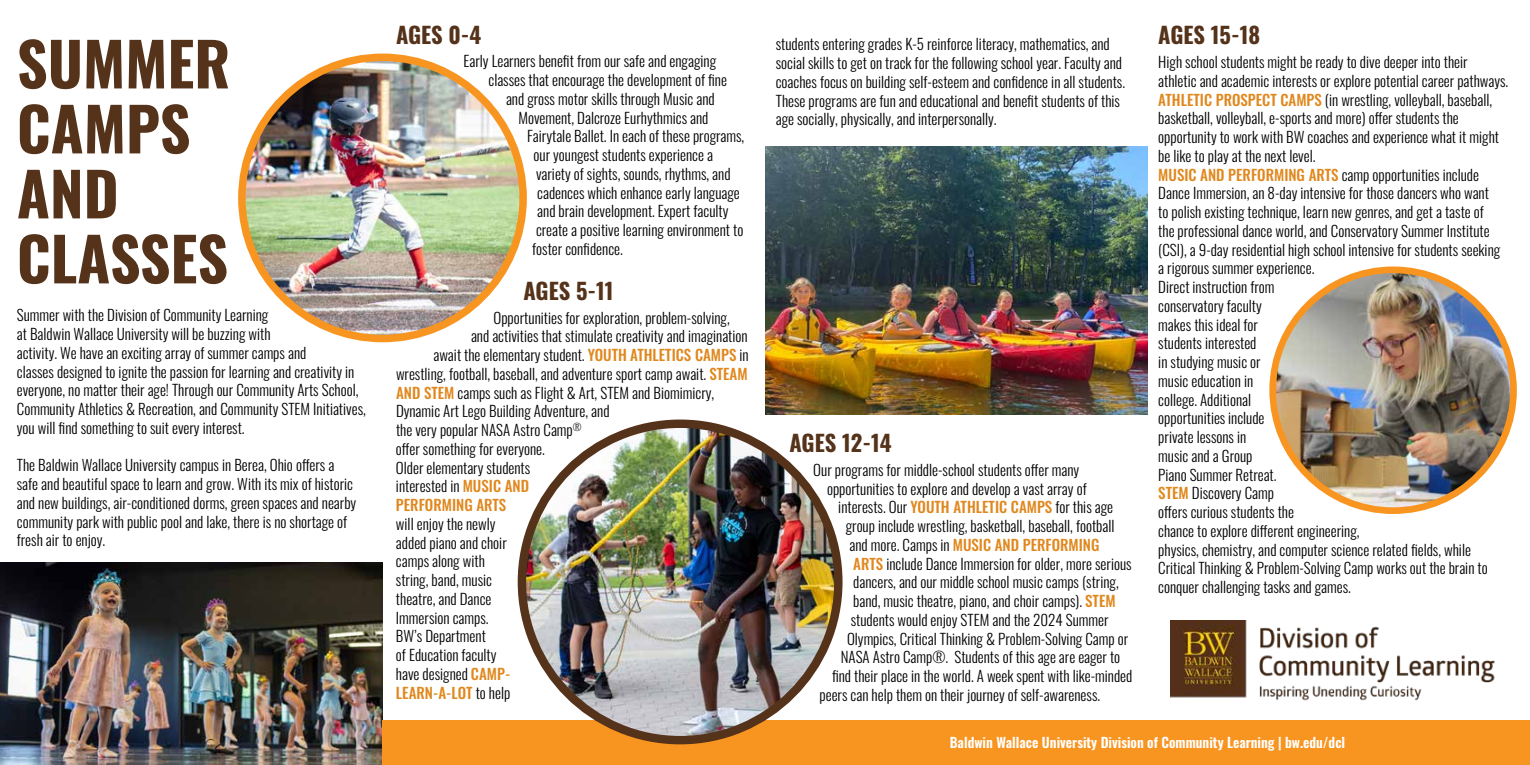
<style>
.page{position:relative;width:1530px;height:765px;background:#fff}
.page>*{position:absolute;margin:0;border:0;box-sizing:border-box;transform-origin:0 0}
.t1{font:700 60px/65px "Oswald";color:#55321a}
.t2{font:700 22.5px "Oswald";color:#55321a}
.t3{font:300 15px/18.8px "Oswald";color:#000}
.t4{font:500 15px "Oswald";color:#e0881e}
.t5{font:600 13.75px "Oswald";color:#fff}
.s1{font-weight:500;color:#e0881e}
.s2{font-weight:300;color:#000}
</style>
<div class="page">
<img style="left:242px;top:57px;width:281px;height:282px;border-radius:141px">
<div style="left:238px;top:54px;width:289px;height:288px;border:8px solid #f89521;border-radius:50%"></div>
<img style="left:0;top:562px;width:382px;height:203px">
<img style="left:765px;top:146px;width:383px;height:268px">
<img style="left:1273px;top:270px;width:241px;height:241px;border-radius:120px">
<div style="left:1269px;top:266px;width:248px;height:248px;border:7px solid #f89521;border-radius:50%"></div>
<img style="left:1170px;top:621px;width:325px;height:80px">
<div style="left:382px;top:720px;width:1148px;height:45px;background:#f89521"></div>
<img style="left:522px;top:424px;width:316px;height:316px;border-radius:158px">
<div style="left:518px;top:420px;width:325px;height:324px;border:8px solid #55321a;border-radius:50%"></div>
<h1 class="t1" style="left:17px;top:35px;width:215px">SUMMER<br>CAMPS<br>AND<br>CLASSES</h1>
<p class="t3" style="left:17px;top:304px;width:350px">Summer with the Division of Community Learning<br>at Baldwin Wallace University will be buzzing with<br>activity. We have an exciting array of summer camps and<br>classes designed to ignite the passion for learning and creativity in everyone, no matter their age! Through our Community Arts School, Community Athletics &amp; Recreation, and Community STEM Initiatives, you will find something to suit every interest.</p>
<p class="t3" style="left:17px;top:454px;width:341px">The Baldwin Wallace University campus in Berea, Ohio offers a safe and beautiful space to learn and grow. With its mix of historic and new buildings, air-conditioned dorms, green spaces and nearby community park with public pool and lake, there is no shortage of fresh air to enjoy.</p>
<h2 class="t2" style="left:396px;top:23px;width:87px">AGES 0-4</h2>
<p class="t3" style="left:463px;top:50px;width:254px">Early Learners benefit from our safe and engaging</p>
<p class="t3" style="left:489px;top:69px;width:240px">classes that encourage the development of fine</p>
<p class="t3" style="left:506px;top:88px;width:210px">and gross motor skills through Music and</p>
<p class="t3" style="left:519px;top:107px;width:192px">Movement, Dalcroze Eurhythmics and</p>
<p class="t3" style="left:527px;top:125px;width:219px">Fairytale Ballet. In each of these programs,</p>
<p class="t3" style="left:534px;top:144px;width:181px">our youngest students experience a</p>
<p class="t3" style="left:536px;top:163px;width:196px">variety of sights, sounds, rhythms, and</p>
<p class="t3" style="left:537px;top:182px;width:204px">cadences which enhance early language</p>
<p class="t3" style="left:537px;top:200px;width:193px">and brain development. Expert faculty</p>
<p class="t3" style="left:536px;top:219px;width:209px">create a positive learning environment to</p>
<p class="t3" style="left:532px;top:238px;width:92px">foster confidence.</p>
<h2 class="t2" style="left:523px;top:279px;width:92px">AGES 5-11</h2>
<p class="t3" style="left:493px;top:307px;width:238px">Opportunities for exploration, problem-solving,</p>
<p class="t3" style="left:471px;top:325px;width:278px">and activities that stimulate creativity and imagination</p>
<p class="t3" style="left:433px;top:344px;width:317px">await the elementary student. <span class="s1">YOUTH ATHLETICS CAMPS</span> in</p>
<p class="t3" style="left:396px;top:363px;width:353px">wrestling, football, baseball, and adventure sport camp await. <span class="s1">STEAM</span></p>
<p class="t3" style="left:396px;top:382px;width:320px"><span class="s1">AND STEM</span> camps such as Flight &amp; Art, STEM and Biomimicry,</p>
<p class="t3" style="left:396px;top:400px;width:215px">Dynamic Art Lego Building Adventure, and</p>
<p class="t3" style="left:396px;top:419px;width:187px">the very popular NASA Astro Camp<sup>®</sup></p>
<p class="t3" style="left:396px;top:438px;width:150px">offer something for everyone.</p>
<p class="t3" style="left:396px;top:457px;width:136px">Older elementary students</p>
<p class="t3" style="left:396px;top:475px;width:135px">interested in <span class="s1">MUSIC AND</span></p>
<p class="t4" style="left:396px;top:497px;width:112px">PERFORMING ARTS</p>
<p class="t3" style="left:396px;top:513px;width:116px">will enjoy the newly added piano and choir camps along with string, band, music theatre, and Dance<br>Immersion camps.<br>BW’s Department<br>of Education faculty have designed <span class="s1">CAMP-<br>LEARN-A-LOT</span> to help</p>
<p class="t3" style="left:776px;top:33px;width:351px">students entering grades K-5 reinforce literacy, mathematics, and social skills to get on track for the following school year. Faculty and coaches focus on building self-esteem and confidence in all students.<br>These programs are fun and educational and benefit students of this age socially, physically, and interpersonally.</p>
<h2 class="t2" style="left:790px;top:431px;width:104px">AGES 12-14</h2>
<p class="t3" style="left:813px;top:459px;width:268px">Our programs for middle-school students offer many</p>
<p class="t3" style="left:827px;top:477px;width:261px">opportunities to explore and develop a vast array of</p>
<p class="t3" style="left:838px;top:496px;width:276px">interests. Our <span class="s1">YOUTH ATHLETIC CAMPS</span> for this age</p>
<p class="t3" style="left:846px;top:515px;width:270px">group include wrestling, basketball, baseball, football</p>
<p class="t4" style="left:850px;top:537px;width:251px"><span class="s2">and more. Camps in</span> MUSIC AND PERFORMING</p>
<p class="t3" style="left:853px;top:552px;width:280px"><span class="s1">ARTS</span> include Dance Immersion for older, more serious</p>
<p class="t3" style="left:853px;top:571px;width:267px">dancers, and our middle school music camps (string,</p>
<p class="t3" style="left:853px;top:590px;width:264px">band, music theatre, piano, and choir camps). <span class="s1">STEM</span></p>
<p class="t3" style="left:851px;top:609px;width:259px">students would enjoy STEM and the 2024 Summer</p>
<p class="t3" style="left:847px;top:627px;width:283px">Olympics, Critical Thinking &amp; Problem-Solving Camp or</p>
<p class="t3" style="left:841px;top:646px;width:281px">NASA Astro Camp®. Students of this age are eager to</p>
<p class="t3" style="left:832px;top:665px;width:302px">find their place in the world. A week spent with like-minded</p>
<p class="t3" style="left:820px;top:684px;width:282px">peers can help them on their journey of self-awareness.</p>
<h2 class="t2" style="left:1158px;top:23px;width:103px">AGES 15-18</h2>
<p class="t3" style="left:1158px;top:51px;width:352px">High school students might be ready to dive deeper into their athletic and academic interests or explore potential career pathways.<br><span class="s1">ATHLETIC PROSPECT CAMPS</span> (in wrestling, volleyball, baseball, basketball, volleyball, e-sports and more) offer students the opportunity to work with BW coaches and experience what it might be like to play at the next level.<br><span class="s1">MUSIC AND PERFORMING ARTS</span> camp opportunities include Dance Immersion, an 8-day intensive for those dancers who want<br>to polish existing technique, learn new genres, and get a taste of<br>the professional dance world, and Conservatory Summer Institute (CSI), a 9-day residential high school intensive for students seeking a rigorous summer experience.<br>Direct instruction from<br>conservatory faculty<br>makes this ideal for<br>students interested<br>in studying music or<br>music education in<br>college. Additional<br>opportunities include<br>private lessons in<br>music and a Group<br>Piano Summer Retreat.<br><span class="s1">STEM</span> Discovery Camp<br>offers curious students the<br>chance to explore different engineering,<br>physics, chemistry, and computer science related fields, while Critical Thinking &amp; Problem-Solving Camp works out the brain to conquer challenging tasks and games.</p>
<p class="t5" style="left:950px;top:735px;width:397px">Baldwin Wallace University Division of Community Learning | bw.edu/dcl</p>
</div>
